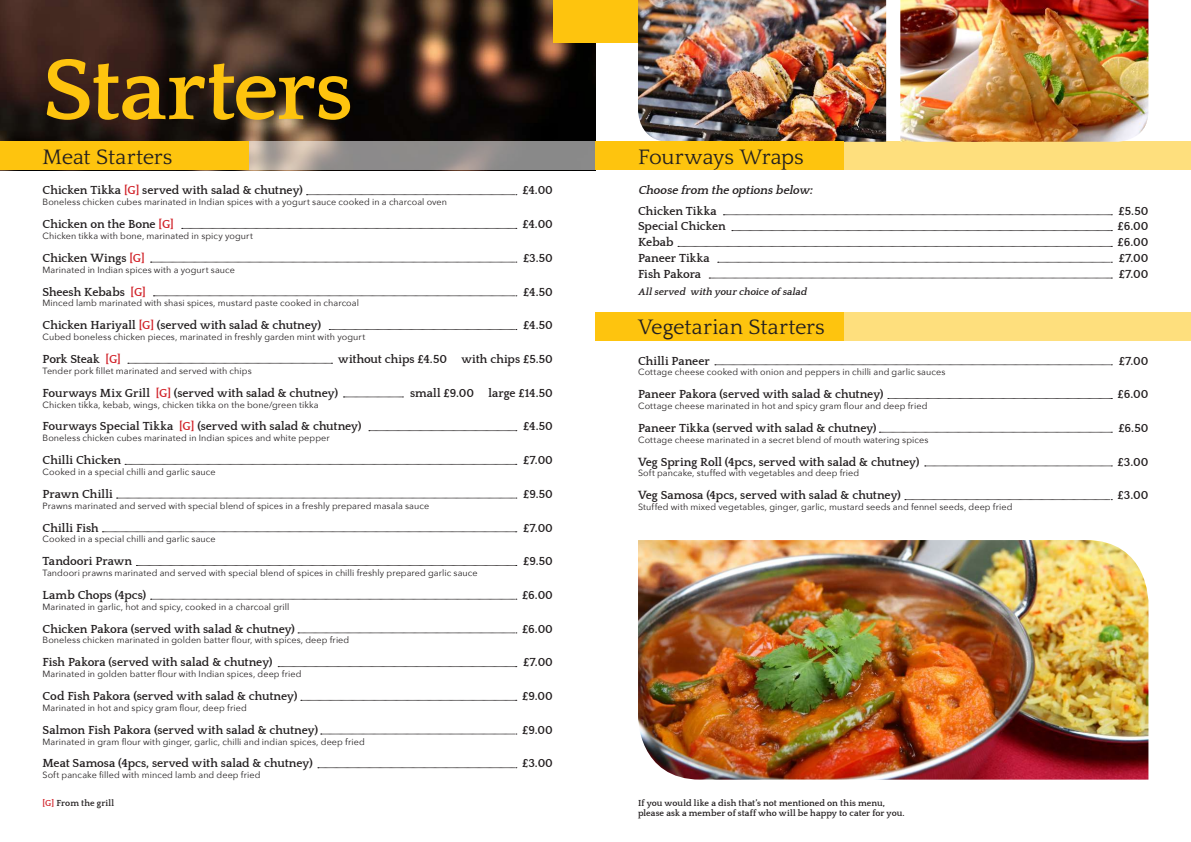
<style>
.page{position:relative;width:1191px;height:842px;background:#fff}
.page>*{position:absolute;margin:0;border:0;box-sizing:border-box;transform-origin:0 0}
.t1{font:700 90px "Quattrocento";letter-spacing:-.015em;color:#fec40e}
.t2{font:22px "Quattrocento Roman";letter-spacing:-.005em;color:#231f20}
.t3{font:700 12px "Quattrocento";color:#231f20}
.t4{font:italic 700 12px "Quattrocento";color:#231f20}
.t5{font:italic 700 10px "Quattrocento";color:#231f20}
.t6{font:9px "Avenir Next";letter-spacing:.01em;color:#231f20}
.t7{font:700 9px/10px "Quattrocento";letter-spacing:.005em;color:#231f20}
.t8{font:700 9px "Quattrocento";letter-spacing:.025em;color:#231f20}
.s1{color:#d1232a}
</style>
<div class="page">
<div style="left:780px;top:312px;width:411px;height:28px;background:#fedf7d"></div>
<div style="left:780px;top:142px;width:411px;height:28px;background:#fedf7d"></div>
<img style="left:0;top:0;width:595px;height:142px">
<div style="left:553px;top:0;width:85px;height:43px;background:#fec40e"></div>
<svg style="left:248px;top:142px;width:347px;height:28px;background:#9a9591"></svg>
<svg style="left:306px;top:194px;width:211px;height:1px"></svg>
<svg style="left:182px;top:228px;width:335px;height:1px"></svg>
<svg style="left:150px;top:262px;width:367px;height:1px"></svg>
<svg style="left:153px;top:296px;width:364px;height:1px"></svg>
<svg style="left:329px;top:329px;width:188px;height:1px"></svg>
<svg style="left:128px;top:363px;width:204px;height:1px"></svg>
<svg style="left:343px;top:397px;width:60px;height:1px"></svg>
<svg style="left:369px;top:430px;width:148px;height:1px"></svg>
<svg style="left:125px;top:464px;width:392px;height:1px"></svg>
<svg style="left:116px;top:498px;width:401px;height:1px"></svg>
<svg style="left:102px;top:531px;width:415px;height:1px"></svg>
<svg style="left:136px;top:565px;width:381px;height:1px"></svg>
<svg style="left:150px;top:599px;width:367px;height:1px"></svg>
<svg style="left:298px;top:633px;width:219px;height:1px"></svg>
<svg style="left:278px;top:666px;width:239px;height:1px"></svg>
<svg style="left:301px;top:700px;width:216px;height:1px"></svg>
<svg style="left:321px;top:734px;width:196px;height:1px"></svg>
<svg style="left:318px;top:767px;width:199px;height:1px"></svg>
<div style="left:0;top:142px;width:248px;height:28px;background:#fec40e"></div>
<svg style="left:715px;top:365px;width:397px;height:1px"></svg>
<svg style="left:887px;top:398px;width:225px;height:1px"></svg>
<svg style="left:879px;top:432px;width:233px;height:1px"></svg>
<svg style="left:924px;top:466px;width:188px;height:1px"></svg>
<svg style="left:905px;top:499px;width:207px;height:1px"></svg>
<img style="left:638px;top:0;width:248px;height:142px">
<img style="left:638px;top:540px;width:510px;height:240px">
<img style="left:900px;top:0;width:248px;height:142px">
<div style="left:595px;top:312px;width:248px;height:28px;background:#fec40e"></div>
<div style="left:595px;top:142px;width:248px;height:28px;background:#fec40e"></div>
<svg style="left:723px;top:214px;width:389px;height:1px"></svg>
<svg style="left:732px;top:230px;width:380px;height:1px"></svg>
<svg style="left:678px;top:246px;width:434px;height:1px"></svg>
<svg style="left:717px;top:262px;width:395px;height:1px"></svg>
<svg style="left:709px;top:278px;width:403px;height:1px"></svg>
<h1 class="t1" style="left:43px;top:42px;width:312px">Starters</h1>
<h2 class="t2" style="left:43px;top:145px;width:132px">Meat Starters</h2>
<h2 class="t2" style="left:638px;top:145px;width:167px">Fourways Wraps</h2>
<h3 class="t3" style="left:43px;top:184px;width:262px">Chicken Tikka <span class="s1">[G]</span> served with salad &amp; chutney)</h3>
<h3 class="t3" style="left:522px;top:184px;width:32px">£4.00</h3>
<p class="t6" style="left:43px;top:195px;width:406px">Boneless chicken cubes marinated in Indian spices with a yogurt sauce cooked in a charcoal oven</p>
<h3 class="t3" style="left:43px;top:218px;width:133px">Chicken on the Bone <span class="s1">[G]</span></h3>
<h3 class="t3" style="left:522px;top:218px;width:32px">£4.00</h3>
<p class="t6" style="left:43px;top:228px;width:212px">Chicken tikka with bone, marinated in spicy yogurt</p>
<h3 class="t3" style="left:43px;top:252px;width:104px">Chicken Wings <span class="s1">[G]</span></h3>
<h3 class="t3" style="left:523px;top:252px;width:31px">£3.50</h3>
<p class="t6" style="left:43px;top:262px;width:194px">Marinated in Indian spices with a yogurt sauce</p>
<h3 class="t3" style="left:43px;top:285px;width:105px">Sheesh Kebabs <span class="s1">[G]</span></h3>
<h3 class="t3" style="left:523px;top:285px;width:31px">£4.50</h3>
<p class="t6" style="left:43px;top:296px;width:318px">Minced lamb marinated with shasi spices, mustard paste cooked in charcoal</p>
<h3 class="t3" style="left:43px;top:319px;width:280px">Chicken Hariyall <span class="s1">[G]</span> (served with salad &amp; chutney)</h3>
<h3 class="t3" style="left:523px;top:319px;width:31px">£4.50</h3>
<p class="t6" style="left:43px;top:329px;width:324px">Cubed boneless chicken pieces, marinated in freshly garden mint with yogurt</p>
<h3 class="t3" style="left:43px;top:353px;width:80px">Pork Steak <span class="s1">[G]</span></h3>
<h3 class="t3" style="left:338px;top:353px;width:216px">without chips £4.50 with chips £5.50</h3>
<p class="t6" style="left:43px;top:363px;width:211px">Tender pork fillet marinated and served with chips</p>
<h3 class="t3" style="left:43px;top:386px;width:297px">Fourways Mix Grill <span class="s1">[G]</span> (served with salad &amp; chutney)</h3>
<h3 class="t3" style="left:410px;top:386px;width:144px">small £9.00 large £14.50</h3>
<p class="t6" style="left:43px;top:397px;width:278px">Chicken tikka, kebab, wings, chicken tikka on the bone/green tikka</p>
<h3 class="t3" style="left:43px;top:420px;width:320px">Fourways Special Tikka <span class="s1">[G]</span> (served with salad &amp; chutney)</h3>
<h3 class="t3" style="left:523px;top:420px;width:31px">£4.50</h3>
<p class="t6" style="left:43px;top:430px;width:289px">Boneless chicken cubes marinated in Indian spices and white pepper</p>
<h3 class="t3" style="left:43px;top:454px;width:80px">Chilli Chicken</h3>
<h3 class="t3" style="left:523px;top:454px;width:31px">£7.00</h3>
<p class="t6" style="left:43px;top:464px;width:175px">Cooked in a special chilli and garlic sauce</p>
<h3 class="t3" style="left:43px;top:488px;width:72px">Prawn Chilli</h3>
<h3 class="t3" style="left:523px;top:488px;width:31px">£9.50</h3>
<p class="t6" style="left:43px;top:498px;width:388px">Prawns marinated and served with special blend of spices in a freshly prepared masala sauce</p>
<h3 class="t3" style="left:43px;top:521px;width:58px">Chilli Fish</h3>
<h3 class="t3" style="left:523px;top:521px;width:31px">£7.00</h3>
<p class="t6" style="left:43px;top:532px;width:175px">Cooked in a special chilli and garlic sauce</p>
<h3 class="t3" style="left:43px;top:555px;width:91px">Tandoori Prawn</h3>
<h3 class="t3" style="left:523px;top:555px;width:31px">£9.50</h3>
<p class="t6" style="left:43px;top:565px;width:437px">Tandoori prawns marinated and served with special blend of spices in chilli freshly prepared garlic sauce</p>
<h3 class="t3" style="left:43px;top:589px;width:105px">Lamb Chops (4pcs)</h3>
<h3 class="t3" style="left:522px;top:589px;width:32px">£6.00</h3>
<p class="t6" style="left:43px;top:599px;width:248px">Marinated in garlic, hot and spicy, cooked in a charcoal grill</p>
<h3 class="t3" style="left:43px;top:622px;width:254px">Chicken Pakora (served with salad &amp; chutney)</h3>
<h3 class="t3" style="left:522px;top:622px;width:32px">£6.00</h3>
<p class="t6" style="left:43px;top:633px;width:308px">Boneless chicken marinated in golden batter flour, with spices, deep fried</p>
<h3 class="t3" style="left:43px;top:656px;width:231px">Fish Pakora (served with salad &amp; chutney)</h3>
<h3 class="t3" style="left:523px;top:656px;width:31px">£7.00</h3>
<p class="t6" style="left:43px;top:666px;width:260px">Marinated in golden batter flour with Indian spices, deep fried</p>
<h3 class="t3" style="left:43px;top:690px;width:256px">Cod Fish Pakora (served with salad &amp; chutney)</h3>
<h3 class="t3" style="left:522px;top:690px;width:32px">£9.00</h3>
<p class="t6" style="left:43px;top:700px;width:206px">Marinated in hot and spicy gram flour, deep fried</p>
<h3 class="t3" style="left:43px;top:723px;width:277px">Salmon Fish Pakora (served with salad &amp; chutney)</h3>
<h3 class="t3" style="left:522px;top:723px;width:32px">£9.00</h3>
<p class="t6" style="left:43px;top:734px;width:324px">Marinated in gram flour with ginger, garlic, chilli and indian spices, deep fried</p>
<h3 class="t3" style="left:43px;top:757px;width:272px">Meat Samosa (4pcs, served with salad &amp; chutney)</h3>
<h3 class="t3" style="left:522px;top:757px;width:32px">£3.00</h3>
<p class="t6" style="left:43px;top:767px;width:219px">Soft pancake filled with minced lamb and deep fried</p>
<h3 class="t4" style="left:638px;top:184px;width:178px">Choose from the options below:</h3>
<h3 class="t3" style="left:638px;top:204px;width:80px">Chicken Tikka</h3>
<h3 class="t3" style="left:1118px;top:204px;width:31px">£5.50</h3>
<h3 class="t3" style="left:638px;top:220px;width:89px">Special Chicken</h3>
<h3 class="t3" style="left:1117px;top:220px;width:32px">£6.00</h3>
<h3 class="t3" style="left:638px;top:236px;width:37px">Kebab</h3>
<h3 class="t3" style="left:1117px;top:236px;width:32px">£6.00</h3>
<h3 class="t3" style="left:638px;top:252px;width:73px">Paneer Tikka</h3>
<h3 class="t3" style="left:1118px;top:252px;width:31px">£7.00</h3>
<h3 class="t3" style="left:638px;top:268px;width:65px">Fish Pakora</h3>
<h3 class="t3" style="left:1118px;top:268px;width:31px">£7.00</h3>
<p class="t5" style="left:638px;top:287px;width:172px">Allserved with your choice of salad</p>
<h2 class="t2" style="left:638px;top:315px;width:188px">Vegetarian Starters</h2>
<h3 class="t3" style="left:638px;top:354px;width:73px">Chilli Paneer</h3>
<h3 class="t3" style="left:1118px;top:354px;width:31px">£7.00</h3>
<p class="t6" style="left:638px;top:365px;width:309px">Cottage cheese cooked with onion and peppers in chilli and garlic sauces</p>
<h3 class="t3" style="left:638px;top:388px;width:247px">Paneer Pakora (served with salad &amp; chutney)</h3>
<h3 class="t3" style="left:1117px;top:388px;width:32px">£6.00</h3>
<p class="t6" style="left:638px;top:398px;width:291px">Cottage cheese marinated in hot and spicy gram flour and deep fried</p>
<h3 class="t3" style="left:638px;top:422px;width:240px">Paneer Tikka (served with salad &amp; chutney)</h3>
<h3 class="t3" style="left:1118px;top:422px;width:31px">£6.50</h3>
<p class="t6" style="left:638px;top:432px;width:292px">Cottage cheese marinated in a secret blend of mouth watering spices</p>
<h3 class="t3" style="left:638px;top:455px;width:283px">Veg Spring Roll (4pcs, served with salad &amp; chutney)</h3>
<h3 class="t3" style="left:1117px;top:455px;width:32px">£3.00</h3>
<p class="t6" style="left:638px;top:466px;width:223px">Soft pancake, stuffed with vegetables and deep fried</p>
<h3 class="t3" style="left:638px;top:489px;width:264px">Veg Samosa (4pcs, served with salad &amp; chutney)</h3>
<h3 class="t3" style="left:1117px;top:489px;width:32px">£3.00</h3>
<p class="t6" style="left:638px;top:499px;width:376px">Stuffed with mixed vegetables, ginger, garlic, mustard seeds and fennel seeds, deep fried</p>
<p class="t8" style="left:43px;top:798px;width:73px"><span class="s1">[G]</span> From the grill</p>
<p class="t7" style="left:638px;top:798px;width:268px">If you would like a dish that’s not mentioned on this menu, please ask a member of staff who will be happy to cater for you.</p>
</div>
